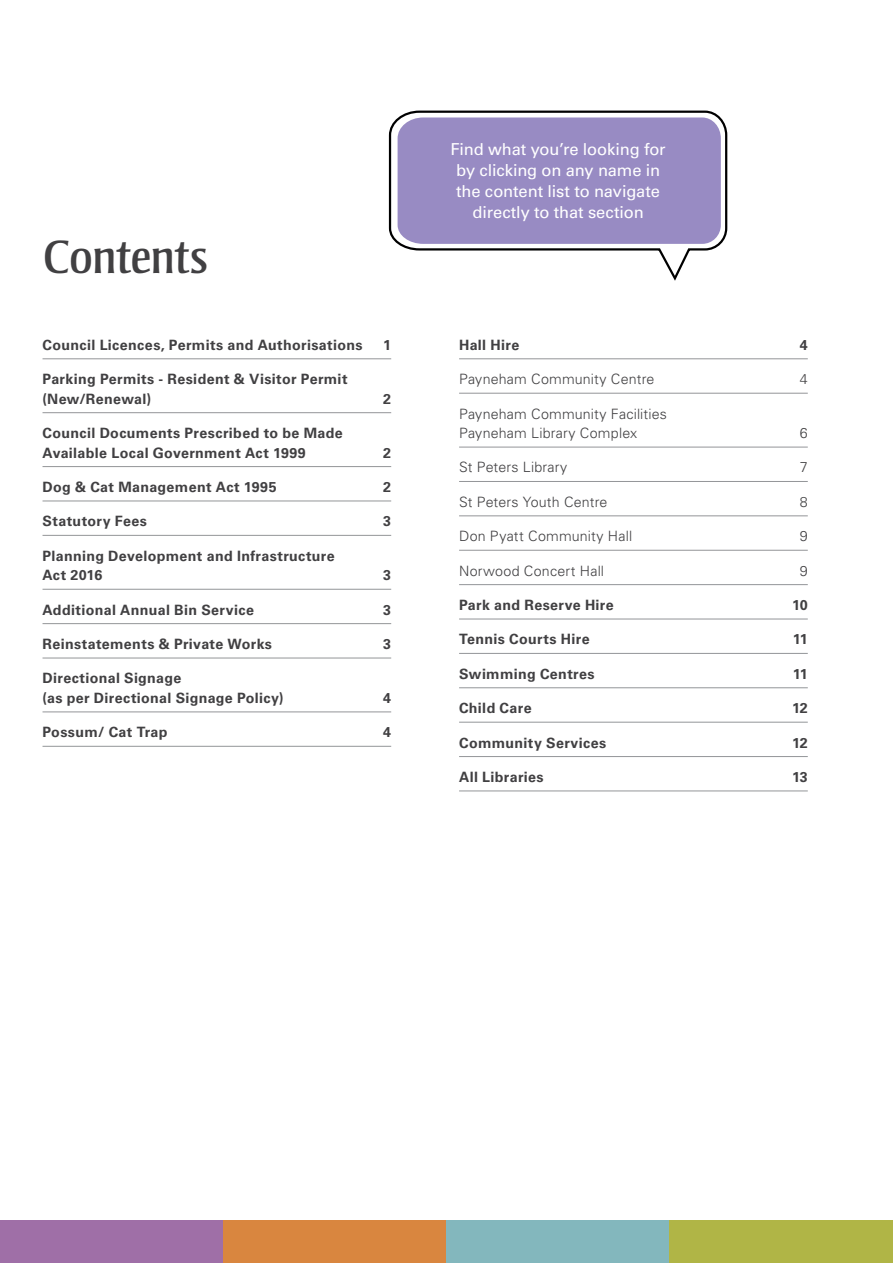
<style>
.page{position:relative;width:893px;height:1263px;background:#fff}
.page>*{position:absolute;margin:0;border:0;box-sizing:border-box;transform-origin:0 0}
.t1{font:48px "Strayhorn MT Pro";letter-spacing:-.015em;color:#414042}
.t2{font:16.5px/21px "Univers LT Pro 55 Roman";letter-spacing:-.01em;color:#fff;text-align:center}
.t3{font:700 14.25px/19.5px "Univers LT Pro 65";letter-spacing:.025em;color:#414042}
.t4{font:300 14.25px/19.5px "Univers LT Pro 45";letter-spacing:.01em;color:#414042}
</style>
<div class="page">
<div style="left:0;top:1220px;width:223px;height:43px;background:#9f6fa7"></div>
<div style="left:223px;top:1220px;width:223px;height:43px;background:#d9863f"></div>
<div style="left:446px;top:1220px;width:224px;height:43px;background:#83b7bd"></div>
<div style="left:670px;top:1220px;width:223px;height:43px;background:#b0b546"></div>
<hr style="left:43px;top:359px;width:348px;height:1px;background:#939598">
<hr style="left:43px;top:412px;width:348px;height:1px;background:#939598">
<hr style="left:43px;top:466px;width:348px;height:1px;background:#939598">
<hr style="left:43px;top:501px;width:348px;height:1px;background:#939598">
<hr style="left:43px;top:535px;width:348px;height:1px;background:#939598">
<hr style="left:43px;top:589px;width:348px;height:1px;background:#939598">
<hr style="left:43px;top:623px;width:348px;height:1px;background:#939598">
<hr style="left:43px;top:658px;width:348px;height:1px;background:#939598">
<hr style="left:43px;top:712px;width:348px;height:1px;background:#939598">
<hr style="left:43px;top:746px;width:348px;height:1px;background:#939598">
<hr style="left:459px;top:359px;width:349px;height:1px;background:#939598">
<hr style="left:459px;top:393px;width:349px;height:1px;background:#939598">
<hr style="left:459px;top:447px;width:349px;height:1px;background:#939598">
<hr style="left:459px;top:481px;width:349px;height:1px;background:#939598">
<hr style="left:459px;top:516px;width:349px;height:1px;background:#939598">
<hr style="left:459px;top:550px;width:349px;height:1px;background:#939598">
<hr style="left:459px;top:584px;width:349px;height:1px;background:#939598">
<hr style="left:459px;top:619px;width:349px;height:1px;background:#939598">
<hr style="left:459px;top:653px;width:349px;height:1px;background:#939598">
<hr style="left:459px;top:687px;width:349px;height:1px;background:#939598">
<hr style="left:459px;top:722px;width:349px;height:1px;background:#939598">
<hr style="left:459px;top:756px;width:349px;height:1px;background:#939598">
<hr style="left:459px;top:791px;width:349px;height:1px;background:#939598">
<svg style="left:388px;top:110px;width:340px;height:171px"></svg>
<div style="left:398px;top:117px;width:323px;height:127px;background:#988bc3"></div>
<h1 class="t1" style="left:43px;top:228px;width:166px">Contents</h1>
<p class="t3" style="left:43px;top:334px;width:322px">Council Licences, Permits and Authorisations</p>
<p class="t3" style="left:383px;top:334px;width:9px">1</p>
<p class="t3" style="left:43px;top:369px;width:307px">Parking Permits - Resident &amp; Visitor Permit (New/Renewal)</p>
<p class="t3" style="left:383px;top:388px;width:9px">2</p>
<p class="t3" style="left:43px;top:423px;width:302px">Council Documents Prescribed to be Made<br>Available Local Government Act 1999</p>
<p class="t3" style="left:383px;top:442px;width:9px">2</p>
<p class="t3" style="left:43px;top:476px;width:236px">Dog &amp; Cat Management Act 1995</p>
<p class="t3" style="left:383px;top:476px;width:9px">2</p>
<p class="t3" style="left:43px;top:511px;width:106px">Statutory Fees</p>
<p class="t3" style="left:383px;top:511px;width:9px">3</p>
<p class="t3" style="left:43px;top:545px;width:294px">Planning Development and Infrastructure<br>Act 2016</p>
<p class="t3" style="left:383px;top:565px;width:9px">3</p>
<p class="t3" style="left:43px;top:599px;width:213px">Additional Annual Bin Service</p>
<p class="t3" style="left:383px;top:599px;width:9px">3</p>
<p class="t3" style="left:43px;top:633px;width:231px">Reinstatements &amp; Private Works</p>
<p class="t3" style="left:383px;top:633px;width:9px">3</p>
<p class="t3" style="left:43px;top:668px;width:243px">Directional Signage<br>(as per Directional Signage Policy)</p>
<p class="t3" style="left:383px;top:687px;width:9px">4</p>
<p class="t3" style="left:43px;top:722px;width:127px">Possum/ Cat Trap</p>
<p class="t3" style="left:383px;top:722px;width:9px">4</p>
<p class="t2" style="left:450px;top:138px;width:217px">Find what you’re looking for by clicking on any name in the content list to navigate directly to that section</p>
<p class="t3" style="left:459px;top:334px;width:62px">Hall Hire</p>
<p class="t3" style="left:800px;top:334px;width:9px">4</p>
<p class="t4" style="left:459px;top:369px;width:197px">Payneham Community Centre</p>
<p class="t4" style="left:800px;top:369px;width:9px">4</p>
<p class="t4" style="left:459px;top:403px;width:209px">Payneham Community Facilities<br>Payneham Library Complex</p>
<p class="t4" style="left:800px;top:423px;width:9px">6</p>
<p class="t4" style="left:459px;top:457px;width:110px">St Peters Library</p>
<p class="t4" style="left:800px;top:457px;width:9px">7</p>
<p class="t4" style="left:459px;top:492px;width:150px">St Peters Youth Centre</p>
<p class="t4" style="left:800px;top:492px;width:9px">8</p>
<p class="t4" style="left:459px;top:526px;width:175px">Don Pyatt Community Hall</p>
<p class="t4" style="left:800px;top:526px;width:9px">9</p>
<p class="t4" style="left:459px;top:560px;width:147px">Norwood Concert Hall</p>
<p class="t4" style="left:800px;top:560px;width:9px">9</p>
<p class="t3" style="left:459px;top:594px;width:156px">Park and Reserve Hire</p>
<p class="t3" style="left:792px;top:594px;width:17px">10</p>
<p class="t3" style="left:459px;top:629px;width:132px">Tennis Courts Hire</p>
<p class="t3" style="left:793px;top:629px;width:17px">11</p>
<p class="t3" style="left:459px;top:663px;width:137px">Swimming Centres</p>
<p class="t3" style="left:793px;top:663px;width:17px">11</p>
<p class="t3" style="left:459px;top:698px;width:74px">Child Care</p>
<p class="t3" style="left:792px;top:698px;width:17px">12</p>
<p class="t3" style="left:459px;top:732px;width:149px">Community Services</p>
<p class="t3" style="left:792px;top:732px;width:17px">12</p>
<p class="t3" style="left:459px;top:766px;width:86px">All Libraries</p>
<p class="t3" style="left:792px;top:766px;width:17px">13</p>
</div>
